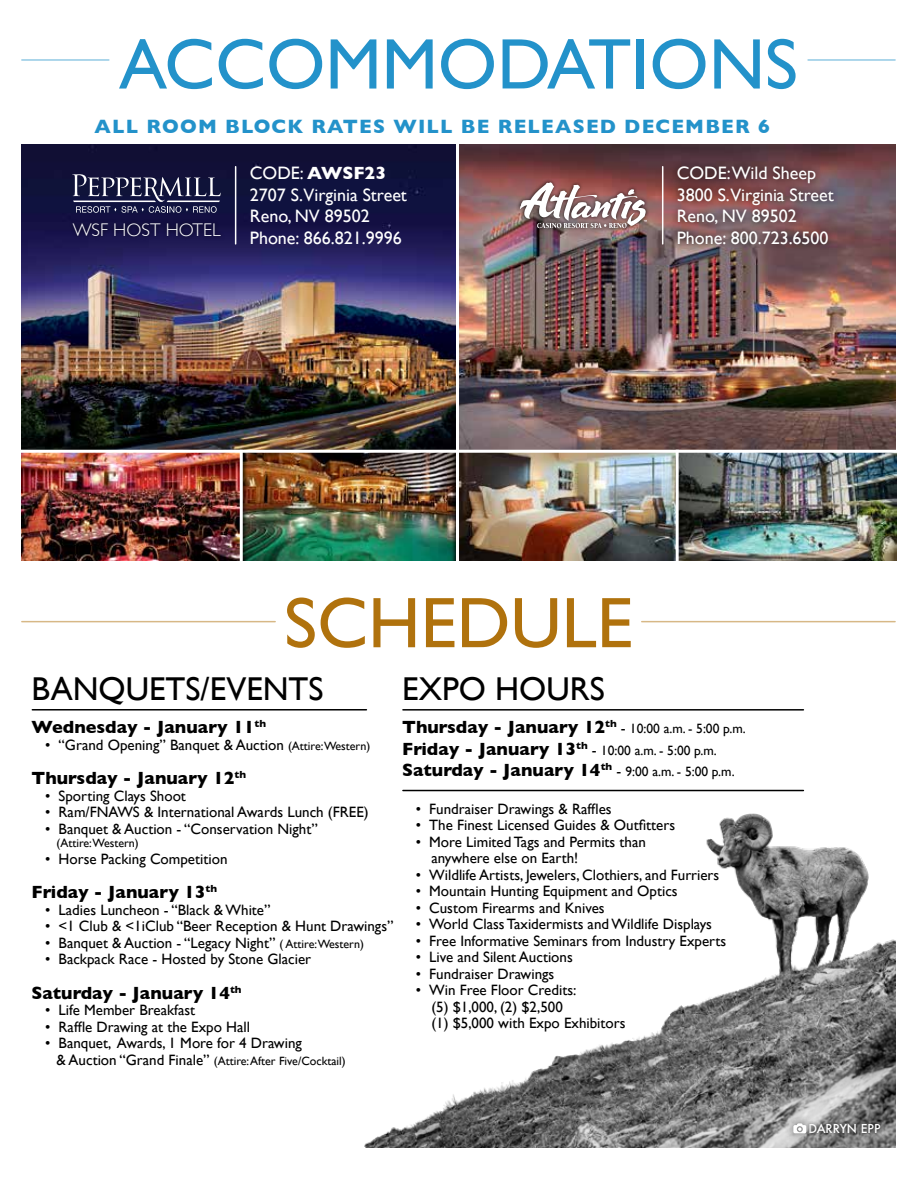
<style>
.page{position:relative;width:918px;height:1188px;background:#fff}
.page>*{position:absolute;margin:0;border:0;box-sizing:border-box;transform-origin:0 0}
.t1{font:72px "Gill Sans";color:#2392ca}
.t2{font:72px "Gill Sans";color:#b0720d}
.t3{font:33px "Gill Sans";color:#000}
.t4{font:700 19.65px "Gill Sans";letter-spacing:.06em;color:#2392ca}
.t5{font:300 18.3px "Gill Sans";color:#fff}
.t6{font:700 18px "Gill Sans";color:#000}
.t7{font:18px/21.6px "Gill Sans";color:#fff}
.t8{font:15px/16.5px "Gill Sans";color:#000}
.t9{font:13.5px "Gill Sans";color:#000}
.t10{font:12px "Gill Sans";color:#000}
.t11{font:500 12px "Futura";color:#fff}
.s1{font-weight:700}
.s2{font-weight:400;font-size:15px}
.s3{font-weight:400;font-size:13.5px}
.s4{font-weight:700;font-size:18px}
.s5{font-size:15px}
.s6{font-size:12px}
</style>
<div class="page">
<img style="left:364px;top:709px;width:532px;height:439px">
<img style="left:21px;top:144px;width:875px;height:306px">
<img style="left:21px;top:453px;width:655px;height:107px">
<img style="left:679px;top:453px;width:217px;height:107px">
<hr style="left:235px;top:167px;width:1px;height:77px;background:#fff">
<div style="left:68px;top:220px;width:157px;height:21px;background:#000;opacity:.75"></div>
<svg style="left:72px;top:174px;width:149px;height:39px;background:#414364"></svg>
<hr style="left:240px;top:450px;width:3px;height:114px;background:#fff">
<hr style="left:456px;top:144px;width:3px;height:420px;background:#fff">
<hr style="left:662px;top:167px;width:1px;height:77px;background:#fff">
<div style="left:670px;top:159px;width:171px;height:93px;background:#000;opacity:.75"></div>
<div style="left:516px;top:179px;width:135px;height:53px;background:#000;opacity:.75"></div>
<svg style="left:520px;top:182px;width:127px;height:46px"></svg>
<hr style="left:403px;top:709px;width:400px;height:2px;background:#000">
<hr style="left:403px;top:790px;width:400px;height:1px;background:#000">
<hr style="left:32px;top:709px;width:334px;height:2px;background:#000">
<hr style="left:642px;top:621px;width:253px;height:1px;background:#b0720d">
<hr style="left:808px;top:59px;width:87px;height:2px;background:#2392ca">
<hr style="left:22px;top:621px;width:253px;height:1px;background:#b0720d">
<hr style="left:22px;top:59px;width:87px;height:2px;background:#2392ca">
<div style="left:805px;top:1121px;width:79px;height:16px;background:#000;opacity:.75"></div>
<div style="left:784px;top:1114px;width:31px;height:29px;background:#000;opacity:.75"></div>
<svg style="left:793px;top:1123px;width:13px;height:10px"></svg>
<h1 class="t1" style="left:119px;top:22px;width:680px">ACCOMMODATIONS</h1>
<h3 class="t4" style="left:95px;top:110px;width:677px">ALL ROOM BLOCK RATES WILL BE RELEASED DECEMBER 6</h3>
<p class="t5" style="left:73px;top:216px;width:149px">WSF HOST HOTEL</p>
<p class="t7" style="left:250px;top:162px;width:159px">CODE: <span class="s1">AWSF23<br></span>2707 S.Virginia Street<br>Reno, NV 89502</p>
<p class="t7" style="left:250px;top:227px;width:153px">Phone: 866.821.9996</p>
<p class="t7" style="left:677px;top:162px;width:159px">CODE:Wild Sheep<br>3800 S.Virginia Street<br>Reno, NV 89502<br>Phone: 800.723.6500</p>
<h1 class="t2" style="left:284px;top:581px;width:350px">SCHEDULE</h1>
<h2 class="t3" style="left:402px;top:670px;width:204px">EXPO HOURS</h2>
<p class="t6" style="left:402px;top:713px;width:345px">Thursday - January 12<sup>th</sup> <span class="s2">-</span> <span class="s3">10:00 a.m. - 5:00 p.m.</span></p>
<p class="t9" style="left:402px;top:742px;width:316px"><span class="s4">Friday - January 13</span><sup>th</sup> <span class="s5">-</span> 10:00 a.m. - 5:00 p.m.</p>
<p class="t6" style="left:402px;top:756px;width:334px">Saturday - January 14<sup>th</sup> <span class="s2">-</span> <span class="s3">9:00 a.m. - 5:00 p.m.</span></p>
<p class="t8" style="left:416px;top:800px;width:198px">• Fundraiser Drawings &amp; Raffles</p>
<p class="t8" style="left:416px;top:817px;width:261px">• The Finest Licensed Guides &amp; Outfitters</p>
<p class="t8" style="left:431px;top:833px;width:216px;text-indent:-16px">• More Limited Tags and Permits than anywhere else on Earth!</p>
<p class="t8" style="left:416px;top:866px;width:305px">• Wildlife Artists, Jewelers, Clothiers, and Furriers</p>
<p class="t8" style="left:416px;top:883px;width:264px">• Mountain Hunting Equipment and Optics</p>
<p class="t8" style="left:416px;top:899px;width:190px">• Custom Firearms and Knives</p>
<p class="t8" style="left:416px;top:916px;width:298px">• World Class Taxidermists and Wildlife Displays</p>
<p class="t8" style="left:416px;top:932px;width:312px">• Free Informative Seminars from Industry Experts</p>
<p class="t8" style="left:416px;top:949px;width:159px">• Live and Silent Auctions</p>
<p class="t8" style="left:416px;top:965px;width:140px">• Fundraiser Drawings</p>
<p class="t8" style="left:431px;top:982px;width:196px;text-indent:-16px">• Win Free Floor Credits:<br>(5) $1,000, (2) $2,500<br>(1) $5,000 with Expo Exhibitors</p>
<h2 class="t3" style="left:32px;top:670px;width:294px">BANQUETS/EVENTS</h2>
<p class="t6" style="left:32px;top:713px;width:236px">Wednesday - January 11<sup>th</sup></p>
<p class="t8" style="left:45px;top:736px;width:327px">• “Grand Opening” Banquet &amp; Auction <span class="s6">(Attire:Western)</span></p>
<p class="t6" style="left:32px;top:764px;width:216px">Thursday - January 12<sup>th</sup></p>
<p class="t8" style="left:45px;top:787px;width:142px">• Sporting Clays Shoot</p>
<p class="t8" style="left:45px;top:804px;width:325px">• Ram/FNAWS &amp; International Awards Lunch (FREE)</p>
<p class="t8" style="left:45px;top:820px;width:274px">• Banquet &amp; Auction - “Conservation Night”</p>
<p class="t10" style="left:57px;top:836px;width:84px">(Attire:Western)</p>
<p class="t8" style="left:45px;top:850px;width:184px">• Horse Packing Competition</p>
<p class="t6" style="left:32px;top:878px;width:187px">Friday - January 13<sup>th</sup></p>
<p class="t8" style="left:45px;top:901px;width:227px">• Ladies Luncheon - “Black &amp; White”</p>
<p class="t8" style="left:45px;top:918px;width:350px">• &lt;1 Club &amp; &lt;1iClub “Beer Reception &amp; Hunt Drawings”</p>
<p class="t8" style="left:45px;top:934px;width:320px">• Banquet &amp; Auction - “Legacy Night” <span class="s6">( Attire:Western)</span></p>
<p class="t8" style="left:45px;top:951px;width:268px">• Backpack Race - Hosted by Stone Glacier</p>
<p class="t6" style="left:32px;top:978px;width:212px">Saturday - January 14<sup>th</sup></p>
<p class="t8" style="left:45px;top:1002px;width:152px">• Life Member Breakfast</p>
<p class="t8" style="left:45px;top:1018px;width:207px">• Raffle Drawing at the Expo Hall</p>
<p class="t8" style="left:45px;top:1035px;width:258px">• Banquet, Awards, 1 More for 4 Drawing</p>
<p class="t10" style="left:57px;top:1053px;width:291px"><span class="s5">&amp; Auction “Grand Finale”</span> (Attire: After Five/Cocktail)</p>
<p class="t11" style="left:808px;top:1121px;width:73px">DARRYN EPP</p>
</div>
